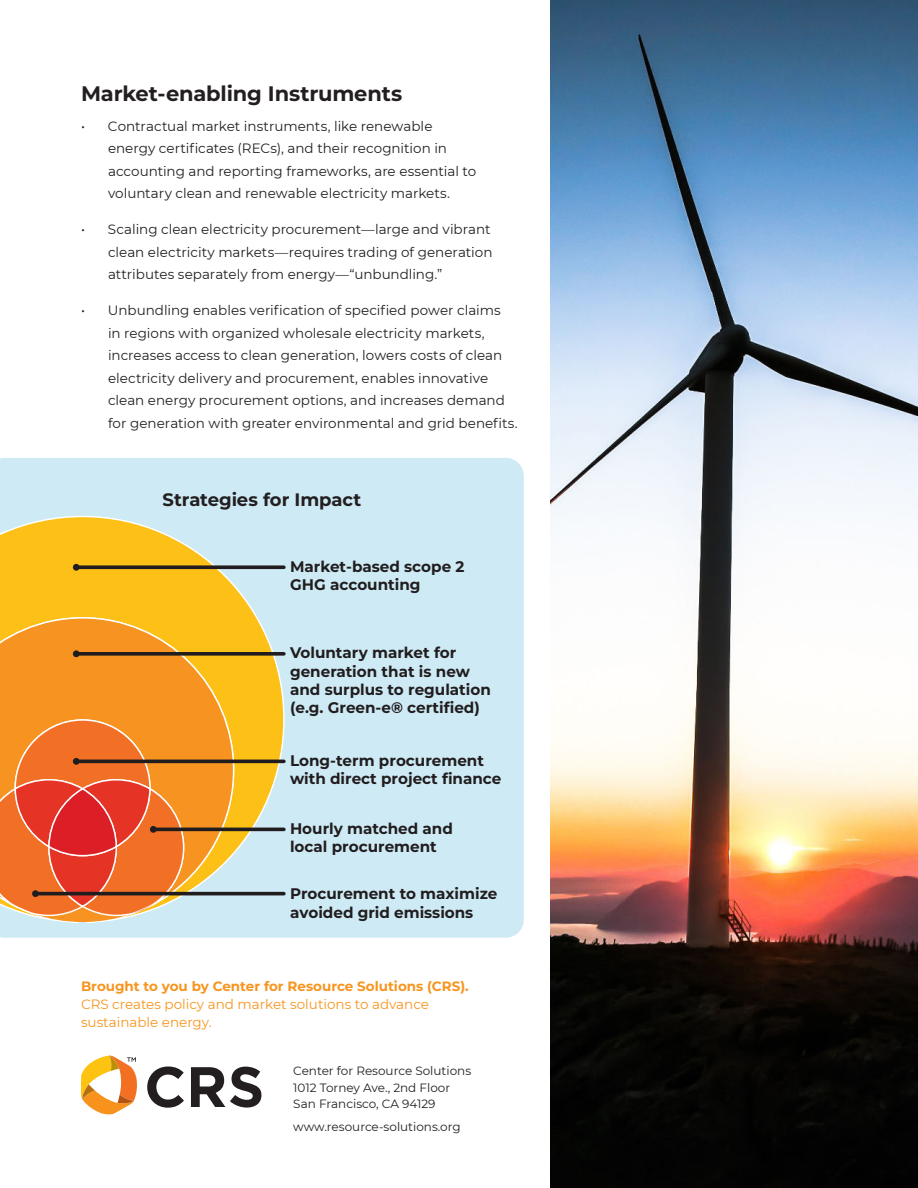
<style>
.page{position:relative;width:918px;height:1188px;background:#fff}
.page>*{position:absolute;margin:0;border:0;box-sizing:border-box;transform-origin:0 0}
.t1{font:700 21px "Montserrat";letter-spacing:-.01em;color:#231f20}
.t2{font:700 18px "Montserrat";letter-spacing:-.005em;color:#231f20}
.t3{font:700 15.3px/18.5px "Montserrat";color:#211d1e}
.t4{font:13.5px/22.5px "Montserrat";color:#231f20}
.t5{font:13.5px/18px "Montserrat";color:#f7951f}
.t6{font:700 13.5px "Montserrat";color:#f7951f}
.t7{font:12px/16.5px "Montserrat";color:#231f20}
</style>
<div class="page">
<div style="left:0;top:458px;width:524px;height:480px;background:#ceeaf5"></div>
<svg style="left:147px;top:1067px;width:37px;height:41px"></svg>
<svg style="left:191px;top:1067px;width:70px;height:41px"></svg>
<svg style="left:81px;top:1056px;width:56px;height:58px"></svg>
<img style="left:551px;top:0;width:367px;height:1188px">
<svg style="left:0;top:516px;width:285px;height:407px;background:#ebce65"></svg>
<svg style="left:0;top:616px;width:235px;height:305px;background:#f4a42f"></svg>
<svg style="left:0;top:719px;width:202px;height:211px;background:#eb7a40"></svg>
<hr style="left:76px;top:760px;width:208px;height:3px;background:#211d1e">
<div style="left:73px;top:758px;width:7px;height:7px;background:#211d1e;border-radius:50%"></div>
<hr style="left:153px;top:828px;width:131px;height:3px;background:#211d1e">
<div style="left:150px;top:826px;width:7px;height:7px;background:#211d1e;border-radius:50%"></div>
<hr style="left:35px;top:892px;width:249px;height:3px;background:#211d1e">
<div style="left:32px;top:890px;width:7px;height:7px;background:#211d1e;border-radius:50%"></div>
<svg style="left:79px;top:565px;width:205px;height:4px"></svg>
<div style="left:73px;top:564px;width:7px;height:7px;background:#211d1e;border-radius:50%"></div>
<svg style="left:79px;top:652px;width:205px;height:4px"></svg>
<div style="left:73px;top:650px;width:7px;height:7px;background:#211d1e;border-radius:50%"></div>
<h1 class="t1" style="left:81px;top:85px;width:323px">Market-enabling Instruments</h1>
<p class="t4" style="left:108px;top:116px;width:370px;text-indent:-27px">• Contractual market instruments, like renewable energy certificates (RECs), and their recognition in accounting and reporting frameworks, are essential to voluntary clean and renewable electricity markets.</p>
<p class="t4" style="left:108px;top:219px;width:386px;text-indent:-27px">• Scaling clean electricity procurement—large and vibrant clean electricity markets—requires trading of generation attributes separately from energy—“unbundling.”</p>
<p class="t4" style="left:108px;top:300px;width:411px;text-indent:-27px">• Unbundling enables verification of specified power claims<br>in regions with organized wholesale electricity markets, increases access to clean generation, lowers costs of clean electricity delivery and procurement, enables innovative clean energy procurement options, and increases demand for generation with greater environmental and grid benefits.</p>
<h2 class="t2" style="left:163px;top:492px;width:200px">Strategies for Impact</h2>
<p class="t3" style="left:290px;top:558px;width:176px">Market-based scope 2<br>GHG accounting</p>
<p class="t3" style="left:290px;top:645px;width:202px">Voluntary market for generation that is new and surplus to regulation (e.g. Green-e® certified)</p>
<p class="t3" style="left:290px;top:752px;width:213px">Long-term procurement with direct project finance</p>
<p class="t3" style="left:290px;top:820px;width:164px">Hourly matched and local procurement</p>
<p class="t3" style="left:290px;top:886px;width:209px">Procurement to maximize avoided grid emissions</p>
<p class="t6" style="left:81px;top:981px;width:389px">Brought to you by Center for Resource Solutions (CRS).</p>
<p class="t5" style="left:81px;top:997px;width:350px">CRS creates policy and market solutions to advance sustainable energy.</p>
<p class="t7" style="left:293px;top:1064px;width:179px">Center for Resource Solutions<br>1012 Torney Ave., 2nd Floor<br>San Francisco, CA 94129</p>
<p class="t7" style="left:293px;top:1120px;width:169px">www.resource-solutions.org</p>
</div>
